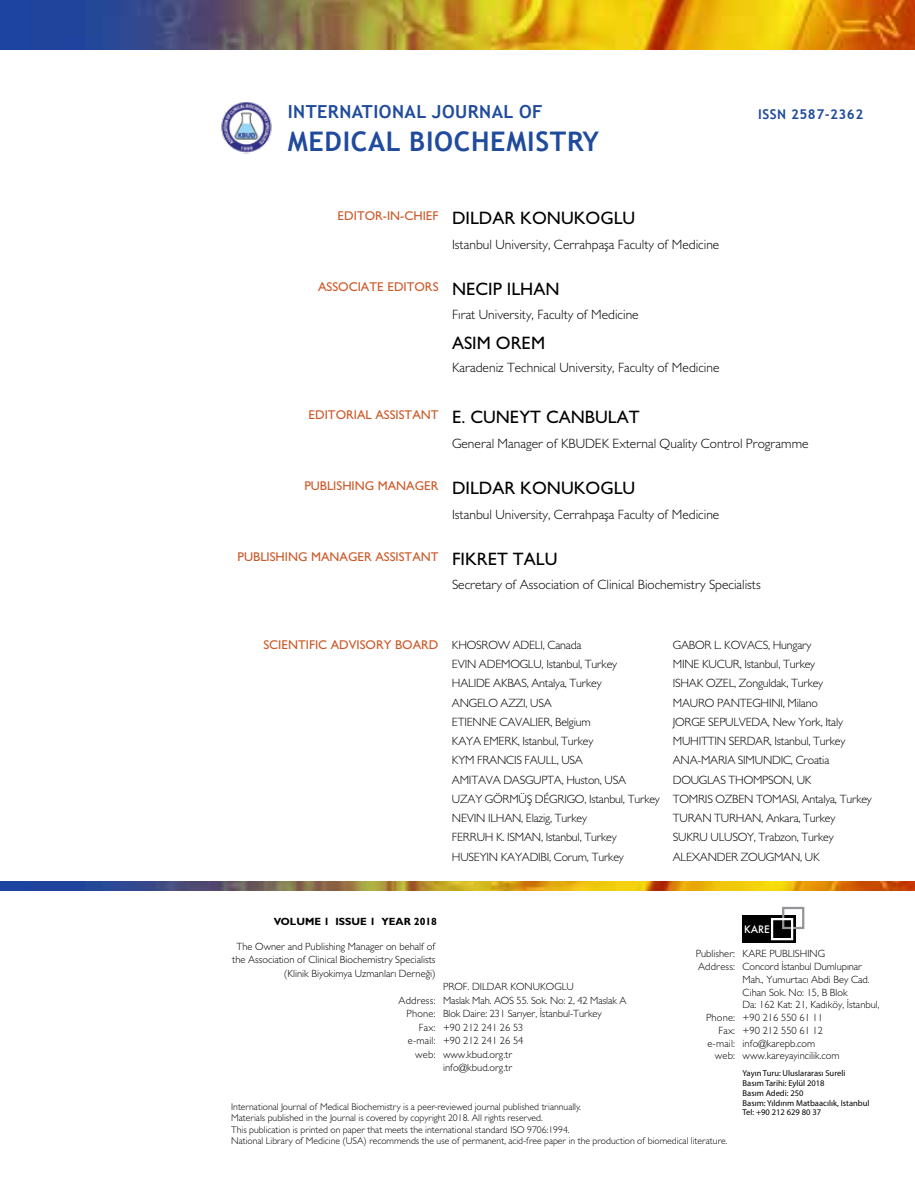
<style>
.page{position:relative;width:915px;height:1191px;background:#fff}
.page>*{position:absolute;margin:0;border:0;box-sizing:border-box;transform-origin:0 0}
.t1{font:700 27px "Trebuchet MS";letter-spacing:.025em;color:#204b9d}
.t2{font:500 18px "Gill Sans MT Pro";color:#000}
.t3{font:700 18px "Trebuchet MS";letter-spacing:.025em;color:#204b9d}
.t4{font:300 13.5px "Gill Sans MT Pro";color:#000}
.t5{font:700 13.5px "Trebuchet MS";letter-spacing:.035em;color:#204b9d}
.t6{font:500 12.75px "Gill Sans MT Pro";color:#cd5827}
.t7{font:300 12px/19.2px "Gill Sans MT Pro";letter-spacing:-.015em;color:#000}
.t8{font:300 10.5px/12.8px "Gill Sans MT Pro";color:#000}
.t9{font:300 10.5px/13.5px "Gill Sans MT Pro";letter-spacing:.02em;color:#000;text-align:right}
.t10{font:700 10.5px "Gill Sans MT Pro";color:#000}
.t11{font:500 10.05px "Futura";color:#fff}
.t12{font:300 9.75px/11.4px "Gill Sans MT Pro";color:#000}
.t13{font:8.55px/9.8px "Myriad Pro";color:#000}
</style>
<div class="page">
<div style="left:742px;top:915px;width:54px;height:28px;background:#000"></div>
<div style="left:781px;top:907px;width:23px;height:22px;border:2px solid #939598"></div>
<div style="left:770px;top:918px;width:23px;height:22px;border:2px solid #fff"></div>
<img style="left:0;top:0;width:914px;height:50px">
<img style="left:0;top:882px;width:914px;height:8px">
<img style="left:221px;top:102px;width:51px;height:51px">
<h2 class="t3" style="left:288px;top:100px;width:256px">INTERNATIONAL JOURNAL OF</h2>
<h1 class="t1" style="left:288px;top:124px;width:313px">MEDICAL BIOCHEMISTRY</h1>
<p class="t5" style="left:757px;top:106px;width:107px">ISSN 2587-2362</p>
<p class="t6" style="left:337px;top:208px;width:102px">EDITOR-IN-CHIEF</p>
<p class="t6" style="left:318px;top:279px;width:122px">ASSOCIATE EDITORS</p>
<p class="t6" style="left:308px;top:407px;width:131px">EDITORIAL ASSISTANT</p>
<p class="t6" style="left:304px;top:478px;width:136px">PUBLISHING MANAGER</p>
<p class="t6" style="left:237px;top:549px;width:202px">PUBLISHING MANAGER ASSISTANT</p>
<h2 class="t2" style="left:452px;top:207px;width:185px">DILDAR KONUKOGLU</h2>
<p class="t4" style="left:452px;top:237px;width:269px">Istanbul University, Cerrahpaşa Faculty of Medicine</p>
<h2 class="t2" style="left:452px;top:278px;width:109px">NECIP ILHAN</h2>
<p class="t4" style="left:452px;top:306px;width:188px">Fırat University, Faculty of Medicine</p>
<h2 class="t2" style="left:452px;top:332px;width:94px">ASIM OREM</h2>
<p class="t4" style="left:452px;top:360px;width:269px">Karadeniz Technical University, Faculty of Medicine</p>
<h2 class="t2" style="left:452px;top:406px;width:189px">E. CUNEYT CANBULAT</h2>
<p class="t4" style="left:452px;top:435px;width:358px">General Manager of KBUDEK External Quality Control Programme</p>
<h2 class="t2" style="left:452px;top:477px;width:185px">DILDAR KONUKOGLU</h2>
<p class="t4" style="left:452px;top:506px;width:269px">Istanbul University, Cerrahpaşa Faculty of Medicine</p>
<h2 class="t2" style="left:452px;top:548px;width:107px">FIKRET TALU</h2>
<p class="t4" style="left:452px;top:576px;width:310px">Secretary of Association of Clinical Biochemistry Specialists</p>
<p class="t6" style="left:263px;top:637px;width:176px">SCIENTIFIC ADVISORY BOARD</p>
<p class="t7" style="left:452px;top:635px;width:209px">KHOSROW ADELI, Canada<br>EVIN ADEMOGLU, Istanbul, Turkey<br>HALIDE AKBAS, Antalya, Turkey<br>ANGELO AZZI, USA<br>ETIENNE CAVALIER, Belgium<br>KAYA EMERK, Istanbul, Turkey<br>KYM FRANCIS FAULL, USA<br>AMITAVA DASGUPTA, Huston, USA<br>UZAY GÖRMÜŞ DÉGRIGO, Istanbul, Turkey<br>NEVIN ILHAN, Elazig, Turkey<br>FERRUH K. ISMAN, Istanbul, Turkey<br>HUSEYIN KAYADIBI, Corum, Turkey</p>
<p class="t7" style="left:672px;top:635px;width:200px">GABOR L. KOVACS, Hungary<br>MINE KUCUR, Istanbul, Turkey<br>ISHAK OZEL, Zonguldak, Turkey<br>MAURO PANTEGHINI, Milano<br>JORGE SEPULVEDA, New York, Italy<br>MUHITTIN SERDAR, Istanbul, Turkey<br>ANA-MARIA SIMUNDIC, Croatia<br>DOUGLAS THOMPSON, UK<br>TOMRIS OZBEN TOMASI, Antalya, Turkey<br>TURAN TURHAN, Ankara, Turkey<br>SUKRU ULUSOY, Trabzon, Turkey<br>ALEXANDER ZOUGMAN, UK</p>
<p class="t10" style="left:274px;top:915px;width:165px">VOLUME 1 ISSUE 1 YEAR 2018</p>
<p class="t11" style="left:743px;top:922px;width:27px">KARE</p>
<p class="t8" style="left:232px;top:939px;width:205px;line-height:13.5px;text-align:right">The Owner and Publishing Manager on behalf of the Association of Clinical Biochemistry Specialists (Klinik Biyokimya Uzmanları Derneği)</p>
<p class="t9" style="left:398px;top:993px;width:39px">Address:<br>Phone:<br>Fax: e-mail: web:</p>
<p class="t8" style="left:443px;top:979px;width:185px;line-height:13.5px">PROF. DILDAR KONUKOGLU<br>Maslak Mah. AOS 55. Sok. No: 2, 42 Maslak A<br>Blok Daire: 231 Sarıyer, İstanbul-Turkey<br>+90 212 241 26 53<br>+90 212 241 26 54<br>www.kbud.org.tr<br>info@kbud.org.tr</p>
<p class="t8" style="left:695px;top:947px;width:41px">Publisher:<br>Address:</p>
<p class="t9" style="left:706px;top:1011px;width:30px;line-height:12.8px">Phone:<br>Fax: e-mail: web:</p>
<p class="t12" style="left:231px;top:1100px;width:498px">International Journal of Medical Biochemistry is a peer-reviewed journal published triannually.<br>Materials published in the Journal is covered by copyright 2018. All rights reserved.<br>This publication is printed on paper that meets the international standard ISO 9706:1994.<br>National Library of Medicine (USA) recommends the use of permanent, acid-free paper in the production of biomedical literature.</p>
<p class="t8" style="left:742px;top:947px;width:139px">KARE PUBLISHING<br>Concord İstanbul Dumlupınar<br>Mah., Yumurtacı Abdi Bey Cad.<br>Cihan Sok. No: 15, B Blok<br>Da: 162 Kat: 21, Kadıköy, İstanbul, +90 216 550 61 11<br>+90 212 550 61 12 info@karepb.com www.kareyayincilik.com</p>
<p class="t13" style="left:742px;top:1068px;width:128px">Yayın Turu: Uluslararası Sureli<br>Basım Tarihi: Eylül 2018<br>Basım Adedi: 250<br>Basım: Yıldırım Matbaacılık, Istanbul<br>Tel: +90 212 629 80 37</p>
</div>
